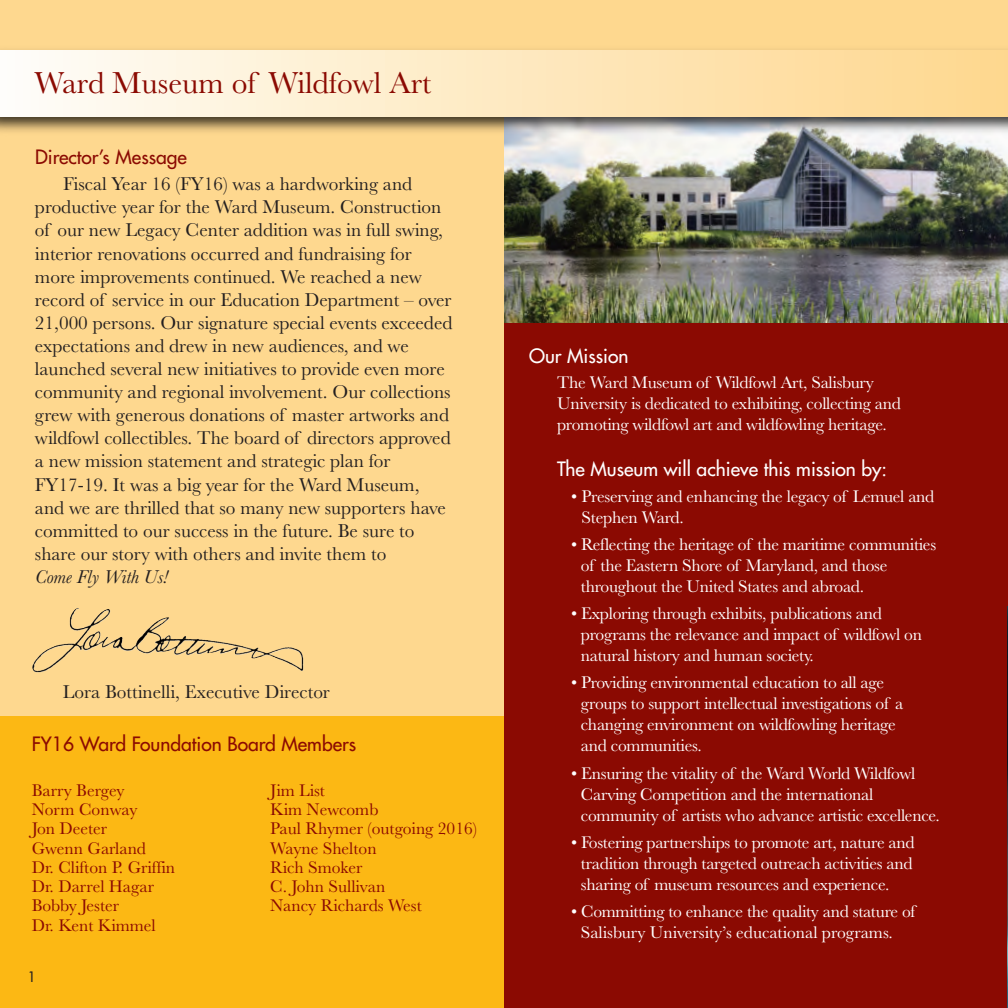
<style>
.page{position:relative;width:1008px;height:1008px;background:#fed88f}
.page>*{position:absolute;margin:0;border:0;box-sizing:border-box;transform-origin:0 0}
.t1{font:31.5px "Baskerville";color:#8b0a02}
.t2{font:19.25px/23.1px "Baskerville";color:#231f20}
.t3{font:500 19.25px "Futura Com";color:#8b0a02}
.t4{font:500 19.25px "Futura Com";color:#fff}
.t5{font:italic 19.25px "Baskerville";color:#231f20}
.t6{font:17.5px/21px "Baskerville";letter-spacing:-.015em;color:#fff}
.t7{font:17.5px/19.2px "Baskerville";color:#8b0a02}
.t8{font:500 14px "Futura Com";color:#231f20}
</style>
<div class="page">
<div style="left:504px;top:114px;width:504px;height:894px;background:#8b0a02"></div>
<img style="left:505px;top:139px;width:503px;height:184px">
<img style="left:0;top:50px;width:1008px;height:89px">
<div style="left:0;top:51px;width:1008px;height:65px;background:linear-gradient(to right,#fefdf9,#fed78d)"></div>
<div style="left:0;top:717px;width:504px;height:291px;background:#fcb814"></div>
<img style="left:32px;top:608px;width:272px;height:65px">
<img style="left:1007px;top:606px;width:1px;height:402px">
<h1 class="t1" style="left:35px;top:72px;width:398px">Ward Museum of Wildfowl Art</h1>
<p class="t3" style="left:35px;top:142px;width:153px">Director’s Message</p>
<p class="t2" style="left:35px;top:175px;width:419px;text-indent:28px">Fiscal Year 16 (FY16) was a hardworking and productive year for the Ward Museum. Construction of our new Legacy Center addition was in full swing, interior renovations occurred and fundraising for more improvements continued. We reached a new record of service in our Education Department – over 21,000 persons. Our signature special events exceeded expectations and drew in new audiences, and we launched several new initiatives to provide even more community and regional involvement. Our collections grew with generous donations of master artworks and wildfowl collectibles. The board of directors approved a new mission statement and strategic plan for FY17-19. It was a big year for the Ward Museum, and we are thrilled that so many new supporters have committed to our success in the future. Be sure to share our story with others and invite them to</p>
<p class="t5" style="left:35px;top:570px;width:134px">Come Fly With Us!</p>
<p class="t2" style="left:63px;top:683px;width:269px">Lora Bottinelli, Executive Director</p>
<p class="t3" style="left:32px;top:729px;width:326px">FY16 Ward Foundation Board Members</p>
<p class="t7" style="left:32px;top:783px;width:145px">Barry Bergey<br>Norm Conway<br>Jon Deeter<br>Gwenn Garland<br>Dr. Clifton P. Griffin<br>Dr. Darrel Hagar<br>Bobby Jester<br>Dr. Kent Kimmel</p>
<p class="t7" style="left:270px;top:783px;width:208px">Jim List<br>Kim Newcomb<br>Paul Rhymer (outgoing 2016)<br>Wayne Shelton<br>Rich Smoker<br>C. John Sullivan<br>Nancy Richards West</p>
<p class="t8" style="left:28px;top:966px;width:10px">1</p>
<p class="t4" style="left:529px;top:341px;width:101px">Our Mission</p>
<p class="t6" style="left:557px;top:374px;width:345px">The Ward Museum of Wildfowl Art, Salisbury<br>University is dedicated to exhibiting, collecting and promoting wildfowl art and wildfowling heritage.</p>
<p class="t4" style="left:557px;top:455px;width:332px">The Museum will achieve this mission by:</p>
<p class="t6" style="left:582px;top:487px;width:354px;text-indent:-10px">• Preserving and enhancing the legacy of Lemuel and<br>Stephen Ward.</p>
<p class="t6" style="left:581px;top:536px;width:357px;text-indent:-10px">• Reflecting the heritage of the maritime communities of the Eastern Shore of Maryland, and those throughout the United States and abroad.</p>
<p class="t6" style="left:581px;top:605px;width:343px;text-indent:-10px">• Exploring through exhibits, publications and programs the relevance and impact of wildfowl on natural history and human society.</p>
<p class="t6" style="left:581px;top:674px;width:324px;text-indent:-10px">• Providing environmental education to all age groups to support intellectual investigations of a changing environment on wildfowling heritage and communities.</p>
<p class="t6" style="left:581px;top:764px;width:360px;text-indent:-10px">• Ensuring the vitality of the Ward World Wildfowl<br>Carving Competition and the international community of artists who advance artistic excellence.</p>
<p class="t6" style="left:581px;top:834px;width:335px;text-align:justify;text-indent:-10px">• Fostering partnerships to promote art, nature and tradition through targeted outreach activities and sharing of museum resources and experience.</p>
<p class="t6" style="left:581px;top:903px;width:336px;text-indent:-10px">• Committing to enhance the quality and stature of<br>Salisbury University’s educational programs.</p>
</div>
